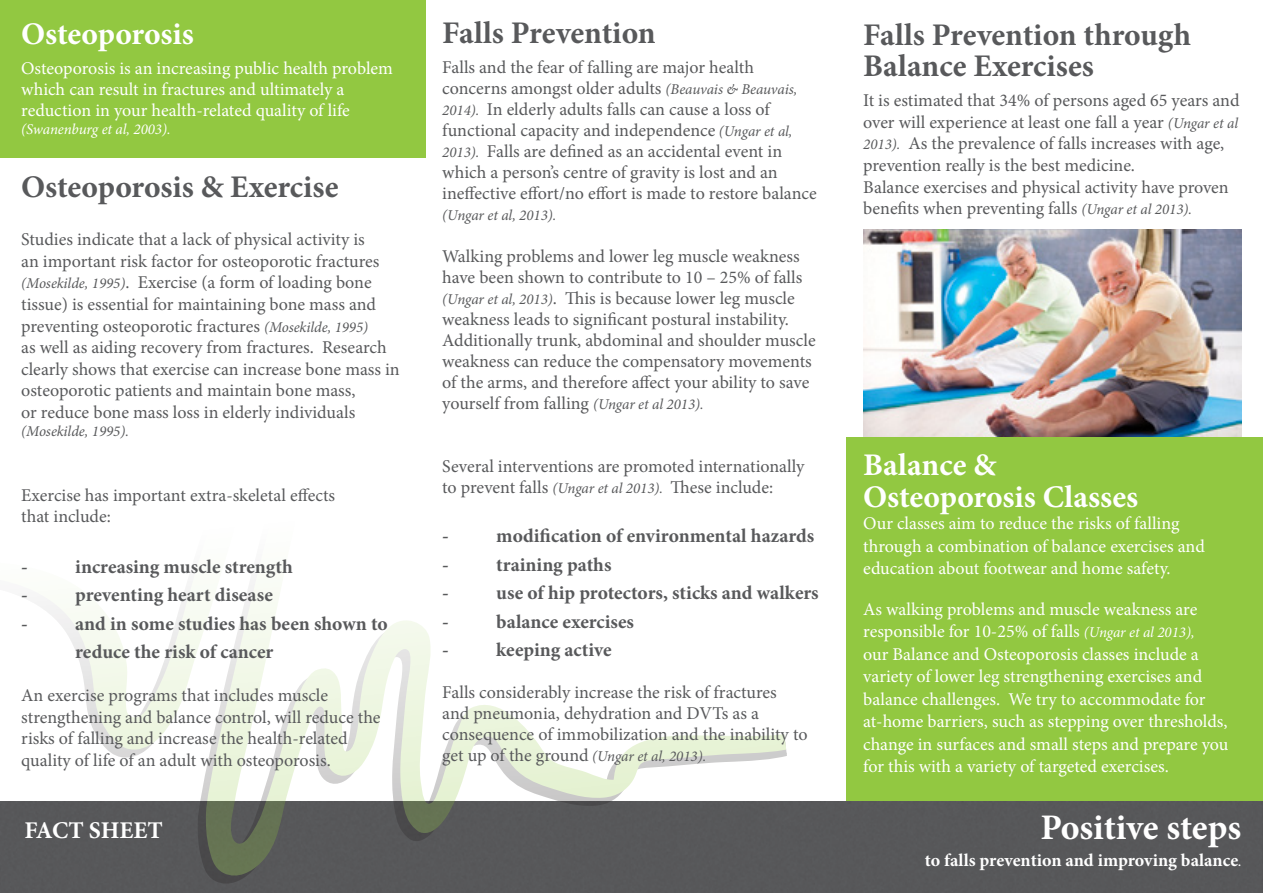
<style>
.page{position:relative;width:1263px;height:893px;background:#fff}
.page>*{position:absolute;margin:0;border:0;box-sizing:border-box;transform-origin:0 0}
.t1{font:700 36px "Minion Pro";letter-spacing:-.005em;color:#fff}
.t2{font:700 31.5px/31.5px "Minion Pro";color:#58595b}
.t3{font:700 31.5px/31.5px "Minion Pro";color:#fff}
.t4{font:700 24px "Minion Pro";letter-spacing:-.005em;color:#fff}
.t5{font:700 19.5px/28.5px "Minion Pro";color:#58595b}
.t6{font:18px/21.6px "Minion Pro";color:#58595b}
.t7{font:18px/22.5px "Minion Pro";letter-spacing:-.005em;color:#fff}
.t8{font:700 18px "Minion Pro";color:#fff}
.t9{font:italic 15px "Minion Pro";letter-spacing:-.005em;color:#58595b}
.t10{font:italic 15px "Minion Pro";letter-spacing:-.005em;color:#fff}
.s1{font-style:italic;font-size:15px}
.s2{font-style:normal;font-size:18px}
.s3{font-size:11.7px}
</style>
<div class="page">
<img style="left:863px;top:230px;width:378px;height:208px">
<div style="left:0;top:0;width:425px;height:157px;background:#92c841"></div>
<div style="left:846px;top:438px;width:417px;height:455px;background:#92c841"></div>
<div style="left:804px;top:801px;width:459px;height:92px;background:#57585a"></div>
<div style="left:0;top:882px;width:804px;height:11px;background:#57585a"></div>
<svg style="left:0;top:579px;width:804px;height:303px"></svg>
<h2 class="t3" style="left:21px;top:18px;width:174px">Osteoporosis</h2>
<p class="t7" style="left:21px;top:58px;width:373px;line-height:21px">Osteoporosis is an increasing public health problem which can result in fractures and ultimately a reduction in your health-related quality of life</p>
<p class="t10" style="left:21px;top:119px;width:151px">(Swanenburg et al, 2003).</p>
<h2 class="t2" style="left:21px;top:171px;width:319px">Osteoporosis &amp; Exercise</h2>
<p class="t6" style="left:21px;top:229px;width:380px">Studies indicate that a lack of physical activity is<br>an important risk factor for osteoporotic fractures <span class="s1">(Mosekilde, 1995)</span>. Exercise (a form of loading bone tissue) is essential for maintaining bone mass and preventing osteoporotic fractures <span class="s1">(Mosekilde, 1995)<br></span>as well as aiding recovery from fractures. Research clearly shows that exercise can increase bone mass in osteoporotic patients and maintain bone mass,<br>or reduce bone mass loss in elderly individuals</p>
<p class="t9" style="left:21px;top:421px;width:109px">(Mosekilde, 1995).</p>
<p class="t6" style="left:21px;top:484px;width:315px">Exercise has important extra-skeletal effects that include:</p>
<p class="t5" style="left:21px;top:552px;width:8px">-</p>
<p class="t5" style="left:75px;top:552px;width:219px">increasing muscle strength</p>
<p class="t5" style="left:21px;top:580px;width:8px">-</p>
<p class="t5" style="left:75px;top:580px;width:199px">preventing heart disease</p>
<p class="t5" style="left:21px;top:609px;width:8px">-</p>
<p class="t5" style="left:75px;top:609px;width:314px">and in some studies has been shown to reduce the risk of cancer</p>
<p class="t6" style="left:21px;top:685px;width:361px">An exercise programs that includes muscle strengthening and balance control, will reduce the risks of falling and increase the health-related quality of life of an adult with osteoporosis.</p>
<h2 class="t2" style="left:442px;top:17px;width:215px">Falls Prevention</h2>
<p class="t6" style="left:442px;top:57px;width:376px;line-height:21px">Falls and the fear of falling are major health concerns amongst older adults <span class="s1">(Beauvais &amp; Beauvais, 2014).</span> In elderly adults falls can cause a loss of functional capacity and independence <span class="s1">(Ungar et al, 2013).</span> Falls are defined as an accidental event in which a person’s centre of gravity is lost and an ineffective effort/no effort is made to restore balance</p>
<p class="t9" style="left:442px;top:205px;width:116px">(Ungar et al, 2013).</p>
<p class="t6" style="left:442px;top:246px;width:375px;line-height:21px">Walking problems and lower leg muscle weakness have been shown to contribute to 10 – 25% of falls <span class="s1">(Ungar et al, 2013)</span>. This is because lower leg muscle weakness leads to significant postural instability.<br>Additionally trunk, abdominal and shoulder muscle weakness can reduce the compensatory movements of the arms, and therefore affect your ability to save yourself from falling <span class="s1">(Ungar et al 2013).</span></p>
<p class="t6" style="left:442px;top:456px;width:364px;line-height:21px">Several interventions are promoted internationally to prevent falls <span class="s1">(Ungar et al 2013).</span> These include:</p>
<p class="t5" style="left:442px;top:522px;width:8px">-</p>
<p class="t5" style="left:496px;top:522px;width:320px">modification of environmental hazards</p>
<p class="t5" style="left:442px;top:550px;width:8px">-</p>
<p class="t5" style="left:496px;top:550px;width:117px">training paths</p>
<p class="t5" style="left:442px;top:579px;width:8px">-</p>
<p class="t5" style="left:496px;top:579px;width:324px">use of hip protectors, sticks and walkers</p>
<p class="t5" style="left:442px;top:607px;width:8px">-</p>
<p class="t5" style="left:496px;top:607px;width:139px">balance exercises</p>
<p class="t5" style="left:442px;top:636px;width:8px">-</p>
<p class="t5" style="left:496px;top:636px;width:117px">keeping active</p>
<p class="t6" style="left:442px;top:682px;width:367px;line-height:21px">Falls considerably increase the risk of fractures and pneumonia, dehydration and DVTs as a consequence of immobilization and the inability to</p>
<p class="t9" style="left:442px;top:746px;width:266px"><span class="s2">get up of the ground</span> (Ungar et al, 2013).</p>
<h2 class="t2" style="left:863px;top:18px;width:329px">Falls Prevention through<br>Balance Exercises</h2>
<p class="t6" style="left:863px;top:90px;width:378px">It is estimated that 34% of persons aged 65 years and over will experience at least one fall a year <span class="s1">(Ungar et al 2013).</span> As the prevalence of falls increases with age, prevention really is the best medicine.<br>Balance exercises and physical activity have proven benefits when preventing falls <span class="s1">(Ungar et al 2013).</span></p>
<h2 class="t3" style="left:863px;top:449px;width:276px">Balance &amp;<br>Osteoporosis Classes</h2>
<p class="t7" style="left:863px;top:512px;width:343px">Our classes aim to reduce the risks of falling through a combination of balance exercises and education about footwear and home safety.</p>
<p class="t7" style="left:863px;top:598px;width:367px">As walking problems and muscle weakness are responsible for 10-25% of falls <span class="s1">(Ungar et al 2013),<br></span>our Balance and Osteoporosis classes include a variety of lower leg strengthening exercises and balance challenges. We try to accommodate for at-home barriers, such as stepping over thresholds, change in surfaces and small steps and prepare you for this with a variety of targeted exercises.</p>
<h3 class="t4" style="left:24px;top:813px;width:140px">FACT SHEET</h3>
<h1 class="t1" style="left:1040px;top:802px;width:202px">Positive steps</h1>
<p class="t8" style="left:925px;top:848px;width:318px">to falls prevention and improving balance<span class="s3">.</span></p>
</div>
